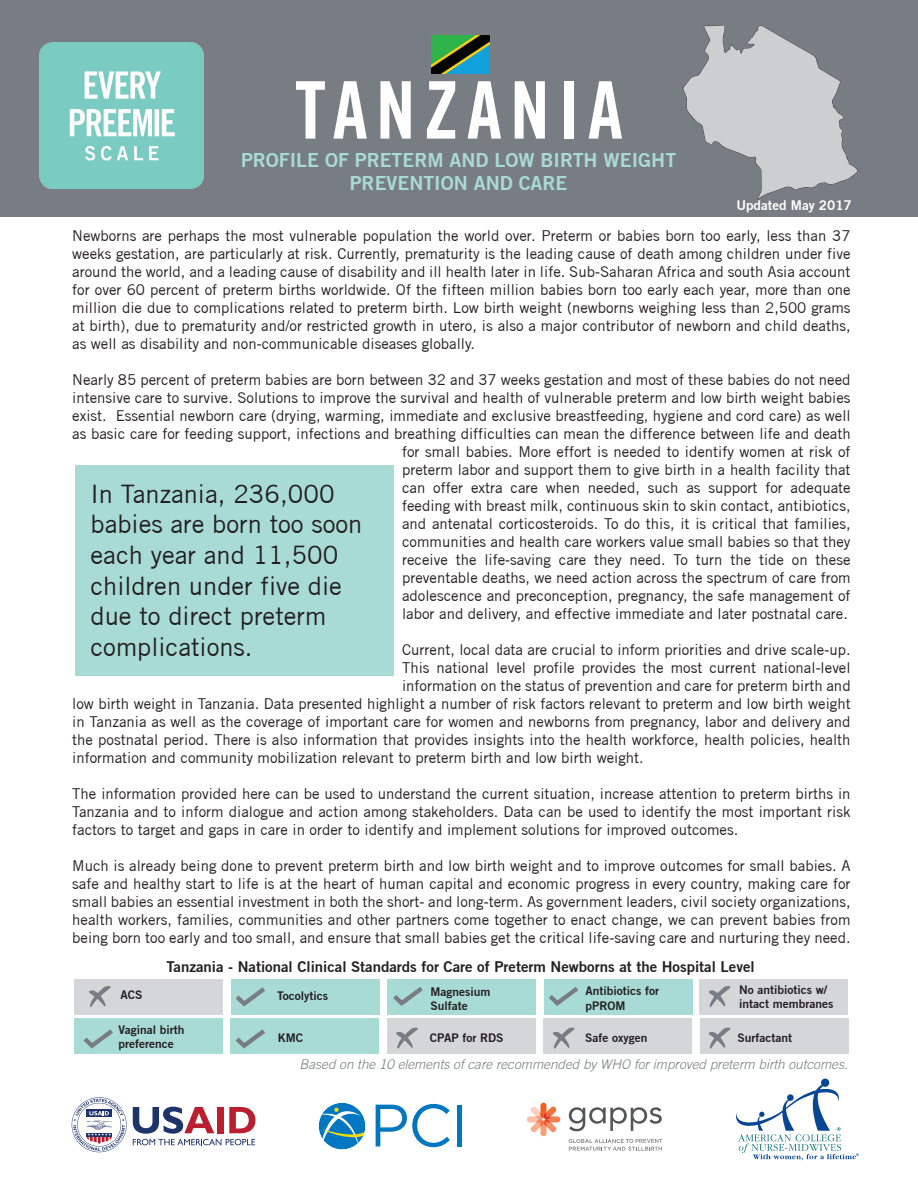
<style>
.page{position:relative;width:918px;height:1188px;background:#fff}
.page>*{position:absolute;margin:0;border:0;box-sizing:border-box;transform-origin:0 0}
.t1{font:79.5px "Trade Gothic Bold Cond Twenty";letter-spacing:.1em;color:#fff}
.t2{font:25.5px/30.6px "Trade Gothic";color:#231f20}
.t3{font:700 19.5px/23.4px "Trade Gothic No.2";color:#a9dbd6;text-align:center}
.t4{font:15px/18px "Trade Gothic";color:#231f20;text-align:justify}
.t5{font:700 15px "Trade Gothic No.2";color:#231f20}
.t6{font:italic 300 13.5px "Trade Gothic";color:#787d83}
.t7{font:700 13.5px "Trade Gothic No.2";color:#fff}
.t8{font:700 12px/14.4px "Trade Gothic No.2";color:#231f20}
</style>
<div class="page">
<div style="left:0;top:0;width:918px;height:216px;background:#787d83"></div>
<svg style="left:736px;top:1079px;width:123px;height:81px"></svg>
<div style="left:75px;top:465px;width:318px;height:211px;background:#a9dbd6"></div>
<img style="left:39px;top:42px;width:165px;height:147px">
<svg style="left:683px;top:25px;width:175px;height:175px"></svg>
<img style="left:432px;top:35px;width:57px;height:39px">
<div style="left:74px;top:979px;width:148px;height:35px;background:#d5d6d8"></div>
<div style="left:231px;top:979px;width:149px;height:35px;background:#a9dbd6"></div>
<div style="left:388px;top:979px;width:148px;height:35px;background:#a9dbd6"></div>
<div style="left:544px;top:979px;width:149px;height:35px;background:#a9dbd6"></div>
<div style="left:74px;top:1019px;width:148px;height:35px;background:#a9dbd6"></div>
<div style="left:230px;top:1019px;width:149px;height:35px;background:#a9dbd6"></div>
<svg style="left:235px;top:987px;width:30px;height:20px"></svg>
<svg style="left:393px;top:987px;width:30px;height:19px"></svg>
<svg style="left:549px;top:987px;width:29px;height:19px"></svg>
<div style="left:700px;top:979px;width:148px;height:35px;background:#d5d6d8"></div>
<svg style="left:235px;top:1029px;width:30px;height:20px"></svg>
<svg style="left:83px;top:1029px;width:30px;height:20px"></svg>
<div style="left:387px;top:1019px;width:148px;height:35px;background:#d5d6d8"></div>
<div style="left:543px;top:1019px;width:149px;height:35px;background:#d5d6d8"></div>
<div style="left:701px;top:1019px;width:148px;height:35px;background:#d5d6d8"></div>
<svg style="left:396px;top:1028px;width:22px;height:21px"></svg>
<svg style="left:89px;top:986px;width:22px;height:21px"></svg>
<svg style="left:553px;top:1028px;width:22px;height:21px"></svg>
<svg style="left:709px;top:1028px;width:22px;height:21px"></svg>
<svg style="left:709px;top:986px;width:22px;height:21px"></svg>
<svg style="left:319px;top:1103px;width:46px;height:46px"></svg>
<svg style="left:376px;top:1104px;width:74px;height:43px"></svg>
<div style="left:457px;top:1105px;width:5px;height:41px;background:#0077c0"></div>
<svg style="left:569px;top:1139px;width:93px;height:12px"></svg>
<svg style="left:569px;top:1107px;width:93px;height:24px"></svg>
<svg style="left:527px;top:1103px;width:33px;height:33px"></svg>
<svg style="left:133px;top:1107px;width:122px;height:38px"></svg>
<svg style="left:72px;top:1097px;width:55px;height:55px"></svg>
<h1 class="t1" style="left:295px;top:62px;width:329px">TANZANIA</h1>
<h3 class="t3" style="left:241px;top:148px;width:437px">PROFILE OF PRETERM AND LOW BIRTH WEIGHT<br>PREVENTION AND CARE</h3>
<p class="t4" style="left:72px;top:227px;width:780px">Newborns are perhaps the most vulnerable population the world over. Preterm or babies born too early, less than 37 weeks gestation, are particularly at risk. Currently, prematurity is the leading cause of death among children under five around the world, and a leading cause of disability and ill health later in life. Sub-Saharan Africa and south Asia account for over 60 percent of preterm births worldwide. Of the fifteen million babies born too early each year, more than one million die due to complications related to preterm birth. Low birth weight (newborns weighing less than 2,500 grams at birth), due to prematurity and/or restricted growth in utero, is also a major contributor of newborn and child deaths, as well as disability and non-communicable diseases globally.</p>
<p class="t4" style="left:72px;top:371px;width:780px;text-align:right">Nearly 85 percent of preterm babies are born between 32 and 37 weeks gestation and most of these babies do not need intensive care to survive. Solutions to improve the survival and health of vulnerable preterm and low birth weight babies exist. Essential newborn care (drying, warming, immediate and exclusive breastfeeding, hygiene and cord care) as well as basic care for feeding support, infections and breathing difficulties can mean the difference between life and death for small babies. More effort is needed to identify women at risk of<br>preterm labor and support them to give birth in a health facility that<br>can offer extra care when needed, such as support for adequate<br>feeding with breast milk, continuous skin to skin contact, antibiotics,<br>and antenatal corticosteroids. To do this, it is critical that families,<br>communities and health care workers value small babies so that they<br>receive the life-saving care they need. To turn the tide on these<br>preventable deaths, we need action across the spectrum of care from<br>adolescence and preconception, pregnancy, the safe management of<br>labor and delivery, and effective immediate and later postnatal care.</p>
<p class="t4" style="left:402px;top:641px;width:450px">Current, local data are crucial to inform priorities and drive scale-up.</p>
<p class="t4" style="left:402px;top:659px;width:450px">This national level profile provides the most current national-level</p>
<p class="t4" style="left:402px;top:677px;width:450px">information on the status of prevention and care for preterm birth and</p>
<p class="t4" style="left:72px;top:695px;width:780px">low birth weight in Tanzania. Data presented highlight a number of risk factors relevant to preterm and low birth weight</p>
<p class="t4" style="left:72px;top:713px;width:780px">in Tanzania as well as the coverage of important care for women and newborns from pregnancy, labor and delivery and</p>
<p class="t4" style="left:72px;top:731px;width:780px">the postnatal period. There is also information that provides insights into the health workforce, health policies, health</p>
<p class="t4" style="left:72px;top:749px;width:573px">information and community mobilization relevant to preterm birth and low birth weight.</p>
<p class="t4" style="left:72px;top:785px;width:780px">The information provided here can be used to understand the current situation, increase attention to preterm births in Tanzania and to inform dialogue and action among stakeholders. Data can be used to identify the most important risk factors to target and gaps in care in order to identify and implement solutions for improved outcomes.</p>
<p class="t4" style="left:72px;top:857px;width:780px">Much is already being done to prevent preterm birth and low birth weight and to improve outcomes for small babies. A safe and healthy start to life is at the heart of human capital and economic progress in every country, making care for small babies an essential investment in both the short- and long-term. As government leaders, civil society organizations, health workers, families, communities and other partners come together to enact change, we can prevent babies from being born too early and too small, and ensure that small babies get the critical life-saving care and nurturing they need.</p>
<p class="t7" style="left:736px;top:197px;width:117px">Updated May 2017</p>
<h2 class="t2" style="left:91px;top:478px;width:273px">In Tanzania, 236,000 babies are born too soon each year and 11,500 children under five die due to direct preterm complications.</h2>
<p class="t5" style="left:166px;top:957px;width:590px">Tanzania - National Clinical Standards for Care of Preterm Newborns at the Hospital Level</p>
<p class="t8" style="left:120px;top:988px;width:23px">ACS</p>
<p class="t8" style="left:277px;top:988px;width:53px">Tocolytics</p>
<p class="t8" style="left:431px;top:984px;width:61px">Magnesium<br>Sulfate</p>
<p class="t8" style="left:585px;top:984px;width:75px">Antibiotics for pPROM</p>
<p class="t8" style="left:739px;top:982px;width:96px">No antibiotics w/ intact membranes</p>
<p class="t8" style="left:119px;top:1022px;width:67px">Vaginal birth preference</p>
<p class="t8" style="left:278px;top:1030px;width:27px">KMC</p>
<p class="t8" style="left:430px;top:1031px;width:75px">CPAP for RDS</p>
<p class="t8" style="left:585px;top:1030px;width:64px">Safe oxygen</p>
<p class="t8" style="left:737px;top:1030px;width:56px">Surfactant</p>
<p class="t6" style="left:300px;top:1056px;width:550px">Based on the 10 elements of care recommended by WHO for improved preterm birth outcomes.</p>
</div>
